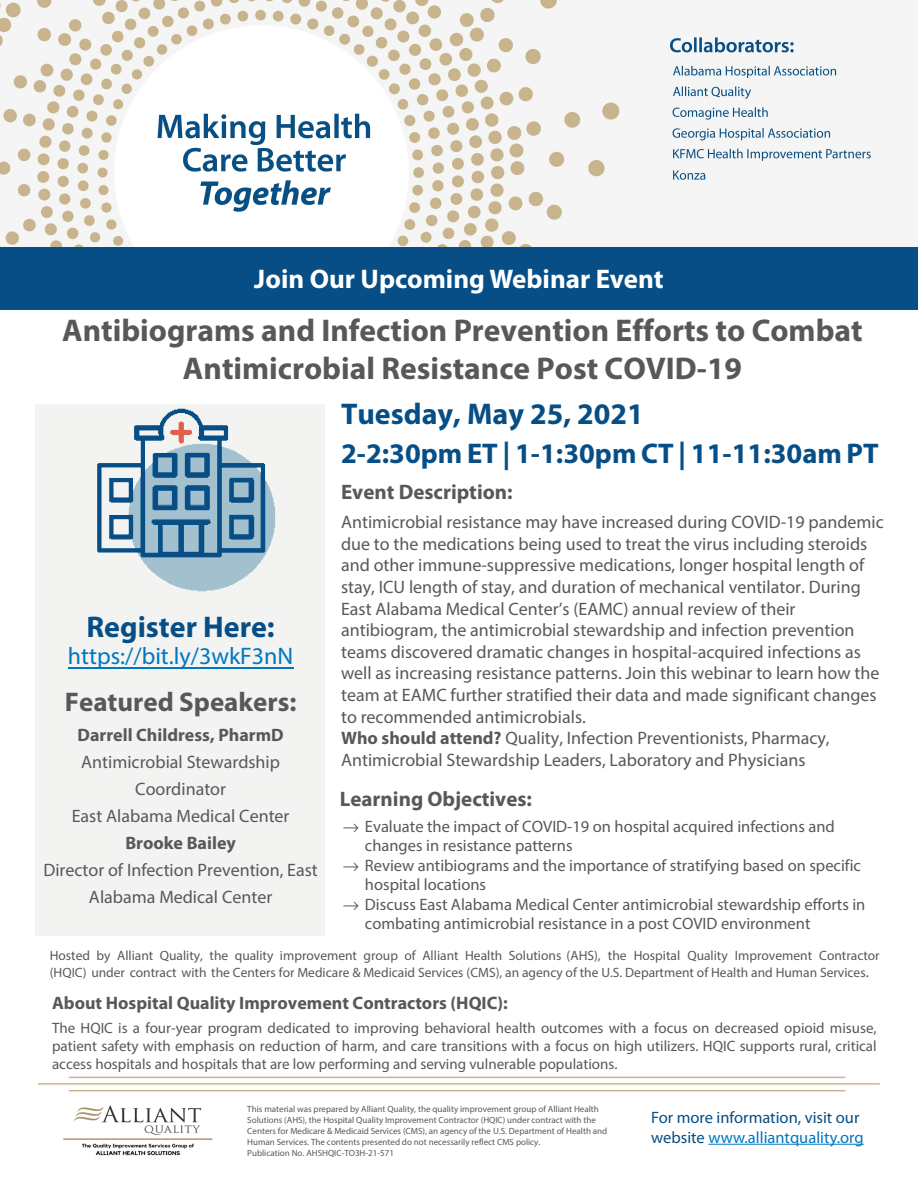
<style>
.page{position:relative;width:918px;height:1188px;background:#fff}
.page>*{position:absolute;margin:0;border:0;box-sizing:border-box;transform-origin:0 0}
.t1{font:700 31.5px/37.8px "Myriad Pro";color:#57585a;text-align:center}
.t2{font:700 30px "Myriad Pro";color:#064e85}
.t3{font:700 28.5px "Myriad Pro";color:#064e85}
.t4{font:700 27px "Myriad Pro";color:#fff}
.t5{font:700 27px "Myriad Pro";color:#57585a}
.t6{font:24px "Myriad Pro";color:#0077c0}
.t7{font:700 21px "Myriad Pro";color:#57585a}
.t8{font:18px/21.6px "Myriad Pro";color:#57585a}
.t9{font:700 18px "Myriad Pro";color:#57585a}
.t10{font:16.5px/19px "Myriad Pro";color:#57585a}
.t11{font:16.5px/19.8px "Myriad Pro";color:#064e85}
.t12{font:15px/18px "Myriad Pro";color:#57585a;text-align:justify}
.t13{font:13.5px/17.4px "Myriad Pro";color:#57585a}
.t14{font:9px/10.8px "Myriad Pro";color:#57585a}
.s1{font-weight:700}
.s2{font-size:15px}
.s3{color:#0077c0}
</style>
<div class="page">
<img style="left:0;top:0;width:872px;height:247px">
<hr style="left:708px;top:1144px;width:156px;height:1px;background:#0077c0">
<hr style="left:38px;top:1083px;width:842px;height:2px;background:#c9b58f">
<hr style="left:69px;top:1077px;width:776px;height:1px;background:#c9b58f">
<hr style="left:69px;top:1090px;width:776px;height:1px;background:#c9b58f">
<img style="left:63px;top:1105px;width:150px;height:51px">
<div style="left:0;top:247px;width:918px;height:62px;background:#064e85"></div>
<div style="left:35px;top:404px;width:290px;height:531px;background:#f3f3f2"></div>
<img style="left:97px;top:408px;width:179px;height:184px">
<hr style="left:68px;top:668px;width:225px;height:1px;background:#0077c0">
<h3 class="t4" style="left:254px;top:261px;width:411px">Join Our Upcoming Webinar Event</h3>
<h1 class="t1" style="left:62px;top:310px;width:802px">Antibiograms and Infection Prevention Efforts to Combat<br>Antimicrobial Resistance Post COVID-19</h1>
<p class="t2" style="left:341px;top:394px;width:304px">Tuesday, May 25, 2021</p>
<p class="t3" style="left:341px;top:435px;width:539px">2-2:30pm ET | 1-1:30pm CT | 11-11:30am PT</p>
<p class="t7" style="left:341px;top:478px;width:173px">Event Description:</p>
<p class="t8" style="left:341px;top:511px;width:544px">Antimicrobial resistance may have increased during COVID-19 pandemic due to the medications being used to treat the virus including steroids and other immune-suppressive medications, longer hospital length of stay, ICU length of stay, and duration of mechanical ventilator. During East Alabama Medical Center’s (EAMC) annual review of their antibiogram, the antimicrobial stewardship and infection prevention teams discovered dramatic changes in hospital-acquired infections as well as increasing resistance patterns. Join this webinar to learn how the team at EAMC further stratified their data and made significant changes to recommended antimicrobials.<br><span class="s1">Who should attend?</span> Quality, Infection Preventionists, Pharmacy, Antimicrobial Stewardship Leaders, Laboratory and Physicians</p>
<p class="t7" style="left:340px;top:785px;width:194px">Learning Objectives:</p>
<p class="t10" style="left:365px;top:817px;width:471px;text-indent:-22px">→ Evaluate the impact of COVID-19 on hospital acquired infections and changes in resistance patterns</p>
<p class="t10" style="left:365px;top:856px;width:497px;text-indent:-22px">→ Review antibiograms and the importance of stratifying based on specific hospital locations</p>
<p class="t10" style="left:365px;top:895px;width:502px;text-indent:-22px">→ Discuss East Alabama Medical Center antimicrobial stewardship efforts in combating antimicrobial resistance in a post COVID environment</p>
<p class="t13" style="left:50px;top:946px;width:831px">Hosted by Alliant Quality, the quality improvement group of Alliant Health Solutions (AHS), the Hospital Quality Improvement Contractor (HQIC) under contract with the Centers for Medicare &amp; Medicaid Services (CMS), an agency of the U.S. Department of Health and Human Services<span class="s2">.</span></p>
<p class="t9" style="left:52px;top:991px;width:457px">About Hospital Quality Improvement Contractors (HQIC):</p>
<p class="t12" style="left:52px;top:1018px;width:826px">The HQIC is a four-year program dedicated to improving behavioral health outcomes with a focus on decreased opioid misuse, patient safety with emphasis on reduction of harm, and care transitions with a focus on high utilizers. HQIC supports rural, critical access hospitals and hospitals that are low performing and serving vulnerable populations.</p>
<p class="t2" style="left:87px;top:607px;width:190px">Register Here:</p>
<p class="t6" style="left:68px;top:641px;width:227px">https://bit.ly/3wkF3nN</p>
<p class="t5" style="left:65px;top:685px;width:233px">Featured Speakers:</p>
<p class="t8" style="left:43px;top:721px;width:276px;line-height:27px;text-align:center"><span class="s1">Darrell Childress, PharmD<br></span>Antimicrobial Stewardship<br>Coordinator<br>East Alabama Medical Center<br><span class="s1">Brooke Bailey<br></span>Director of Infection Prevention, East<br>Alabama Medical Center</p>
<p class="t14" style="left:247px;top:1104px;width:362px">This material was prepared by Alliant Quality, the quality improvement group of Alliant Health Solutions (AHS), the Hospital Quality Improvement Contractor (HQIC) under contract with the Centers for Medicare &amp; Medicaid Services (CMS), an agency of the U.S. Department of Health and Human Services. The contents presented do not necessarily reflect CMS policy.<br>Publication No. AHSHQIC-TO3H-21-571</p>
<p class="t11" style="left:651px;top:1107px;width:214px">For more information, visit our website <span class="s3">www.alliantquality.org</span></p>
</div>
